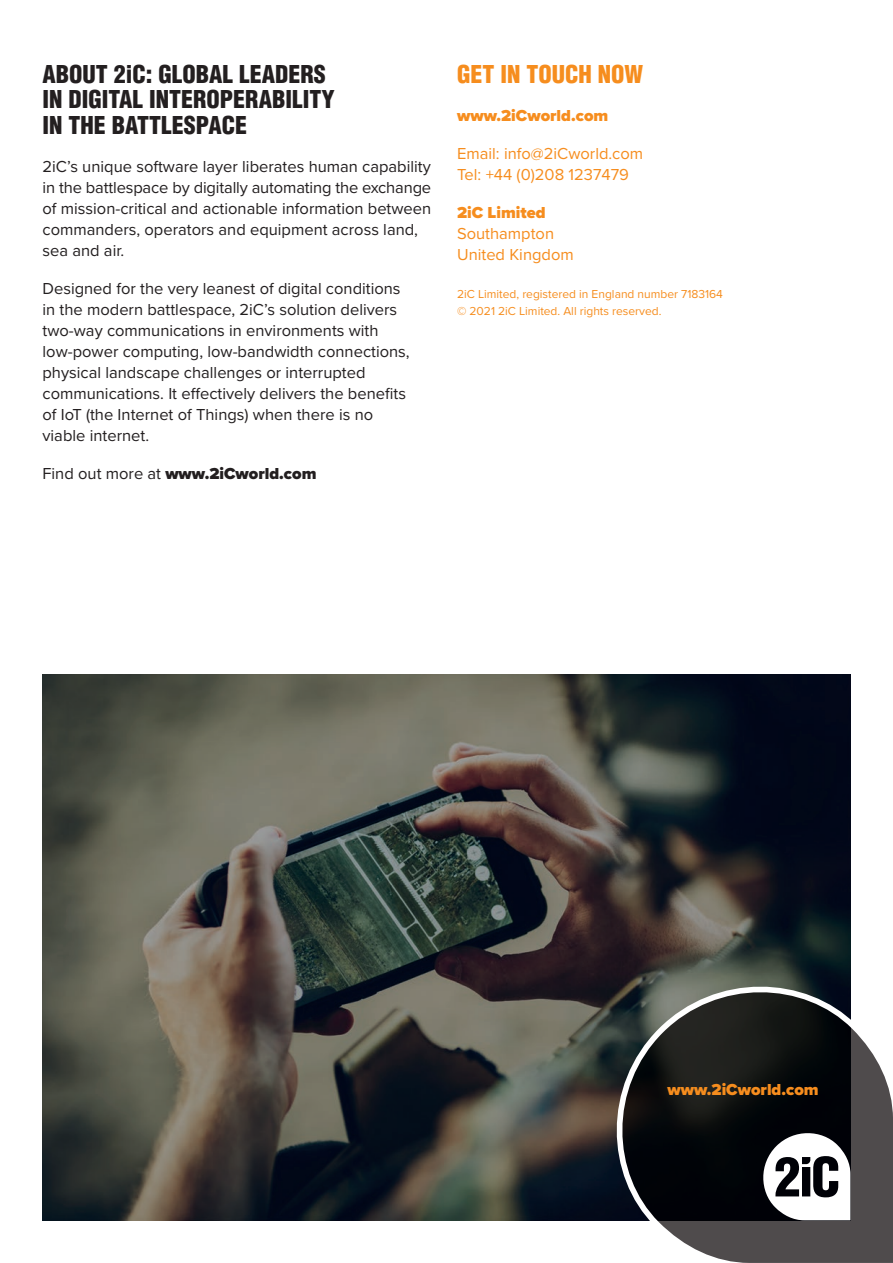
<style>
.page{position:relative;width:893px;height:1263px;background:#fff}
.page>*{position:absolute;margin:0;border:0;box-sizing:border-box;transform-origin:0 0}
.t1{font:900 condensed 24px/25.5px "Helvetica";color:#231f20}
.t2{font:900 condensed 24px "Helvetica";color:#f68d1e}
.t3{font:16.5px/21px "Proxima Nova";color:#231f20}
.t4{font:16.5px/21px "Proxima Nova";color:#f68d1e}
.t5{font:900 16.5px "Proxima Nova";color:#f68d1e}
.t6{font:900 16.5px "Proxima Nova";color:#231f20}
.t7{font:12px/16.5px "Proxima Nova";color:#f68d1e}
.s1{font-weight:400}
</style>
<div class="page">
<img style="left:43px;top:674px;width:807px;height:546px">
<svg style="left:597px;top:975px;width:296px;height:288px;background:#3d3f3f"></svg>
<svg style="left:763px;top:1133px;width:87px;height:87px"></svg>
<h1 class="t1" style="left:43px;top:61px;width:294px">ABOUT 2iC: GLOBAL LEADERS<br>IN DIGITAL INTEROPERABILITY<br>IN THE BATTLESPACE</h1>
<p class="t3" style="left:43px;top:155px;width:390px">2iC’s unique software layer liberates human capability in the battlespace by digitally automating the exchange of mission-critical and actionable information between commanders, operators and equipment across land, sea and air.</p>
<p class="t3" style="left:43px;top:277px;width:369px">Designed for the very leanest of digital conditions in the modern battlespace, 2iC’s solution delivers two-way communications in environments with low-power computing, low-bandwidth connections, physical landscape challenges or interrupted communications. It effectively delivers the benefits of IoT (the Internet of Things) when there is no viable internet.</p>
<p class="t6" style="left:43px;top:461px;width:276px"><span class="s1">Find out more at</span> www.2iCworld.com</p>
<h1 class="t2" style="left:457px;top:59px;width:188px">GET IN TOUCH NOW</h1>
<p class="t5" style="left:457px;top:103px;width:153px">www.2iCworld.com</p>
<p class="t4" style="left:457px;top:142px;width:188px">Email: info@2iCworld.com<br>Tel: +44 (0)208 1237479</p>
<p class="t5" style="left:457px;top:200px;width:90px">2iC Limited</p>
<p class="t4" style="left:457px;top:222px;width:118px">Southampton<br>United Kingdom</p>
<p class="t7" style="left:457px;top:285px;width:267px">2iC Limited, registered in England number 7183164 © 2021 2iC Limited. All rights reserved.</p>
<p class="t5" style="left:667px;top:1077px;width:153px">www.2iCworld.com</p>
</div>
